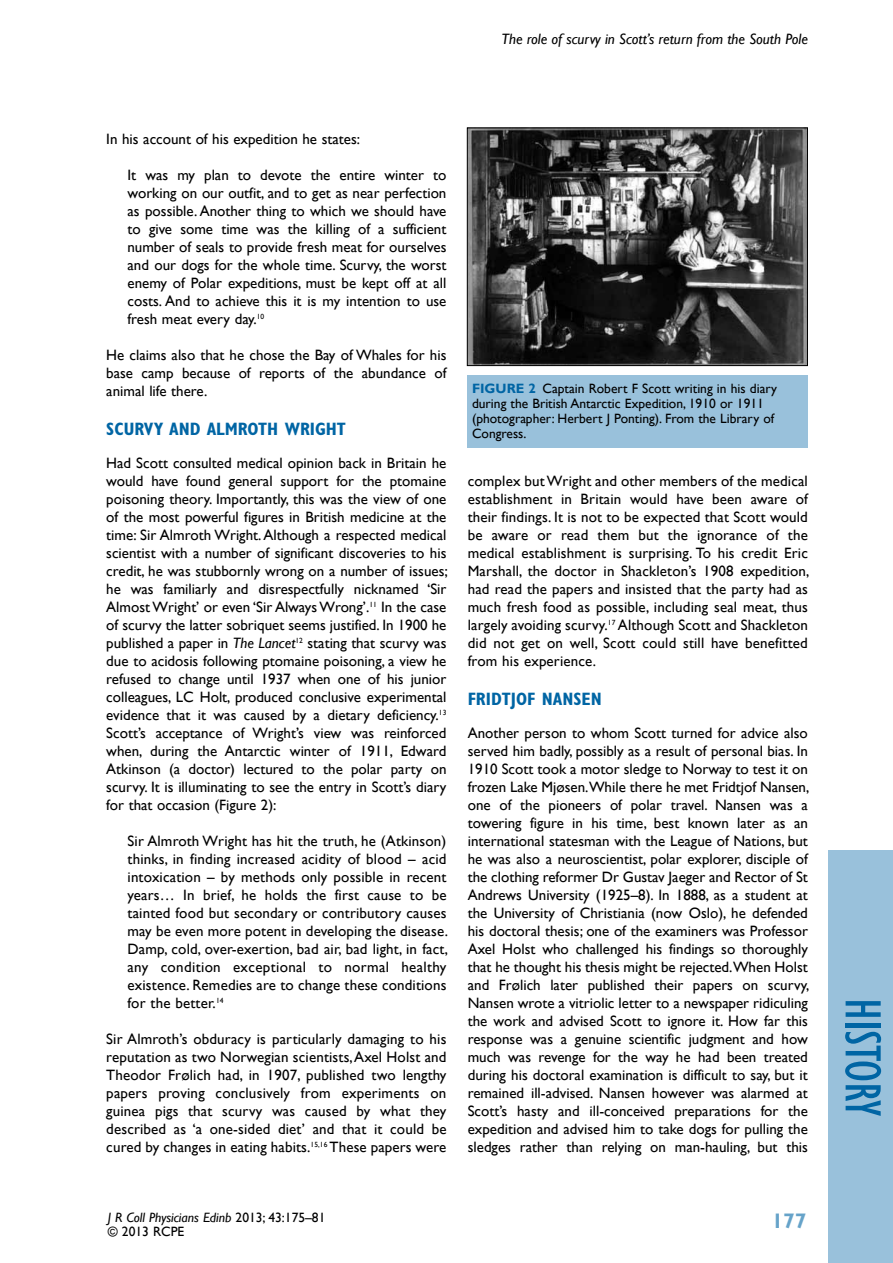
<style>
.page{position:relative;width:893px;height:1263px;background:#fff}
.page>*{position:absolute;margin:0;border:0;box-sizing:border-box;transform-origin:0 0}
.t1{font:condensed 52.5px "Gill Sans";color:#0065a4}
.t2{font:700 21px "Gill Sans";color:#66a3c9}
.t3{font:700 condensed 18px "Gill Sans";color:#0065a4}
.t4{font:15px/18px "Gill Sans";color:#000;text-align:justify}
.t5{font:italic 15px "Gill Sans";color:#000}
.t6{font:13.5px/15px "Gill Sans";color:#000}
.s1{font-style:italic}
.s2{font-weight:700;color:#0065a4}
</style>
<div class="page">
<div style="left:829px;top:850px;width:64px;height:413px;background:#99c1db"></div>
<img style="left:469px;top:130px;width:337px;height:234px">
<div style="left:467px;top:128px;width:341px;height:238px;border:1px solid #000"></div>
<div style="left:468px;top:375px;width:340px;height:72px;background:#99c1db"></div>
<p class="t5" style="left:501px;top:31px;width:308px">The role of scurvy in Scott’s return from the South Pole</p>
<p class="t4" style="left:106px;top:130px;width:255px">In his account of his expedition he states:</p>
<p class="t4" style="left:128px;top:166px;width:320px">It was my plan to devote the entire winter to working on our outfit, and to get as near perfection as possible. Another thing to which we should have to give some time was the killing of a sufficient number of seals to provide fresh meat for ourselves and our dogs for the whole time. Scurvy, the worst enemy of Polar expeditions, must be kept off at all costs. And to achieve this it is my intention to use fresh meat every day.<sup>10</sup></p>
<p class="t4" style="left:106px;top:346px;width:342px">He claims also that he chose the Bay of Whales for his base camp because of reports of the abundance of animal life there.</p>
<p class="t3" style="left:106px;top:418px;width:241px">SCURVY AND ALMROTH WRIGHT</p>
<p class="t4" style="left:106px;top:454px;width:343px">Had Scott consulted medical opinion back in Britain he would have found general support for the ptomaine poisoning theory. Importantly, this was the view of one of the most powerful figures in British medicine at the time: Sir Almroth Wright. Although a respected medical scientist with a number of significant discoveries to his credit, he was stubbornly wrong on a number of issues; he was familiarly and disrespectfully nicknamed ‘Sir Almost Wright’ or even ‘Sir Always Wrong’.<sup>11</sup> In the case of scurvy the latter sobriquet seems justified. In 1900 he published a paper in <span class="s1">The Lancet</span><sup>12</sup> stating that scurvy was due to acidosis following ptomaine poisoning, a view he refused to change until 1937 when one of his junior colleagues, LC Holt, produced conclusive experimental evidence that it was caused by a dietary deficiency.<sup>13<br></sup>Scott’s acceptance of Wright’s view was reinforced when, during the Antarctic winter of 1911, Edward Atkinson (a doctor) lectured to the polar party on scurvy. It is illuminating to see the entry in Scott’s diary for that occasion (Figure 2):</p>
<p class="t4" style="left:128px;top:832px;width:322px">Sir Almroth Wright has hit the truth, he (Atkinson) thinks, in finding increased acidity of blood – acid intoxication – by methods only possible in recent years… In brief, he holds the first cause to be tainted food but secondary or contributory causes may be even more potent in developing the disease.<br>Damp, cold, over-exertion, bad air, bad light, in fact, any condition exceptional to normal healthy existence. Remedies are to change these conditions for the better.<sup>14</sup></p>
<p class="t4" style="left:106px;top:1030px;width:342px">Sir Almroth’s obduracy is particularly damaging to his reputation as two Norwegian scientists, Axel Holst and Theodor Frølich had, in 1907, published two lengthy papers proving conclusively from experiments on guinea pigs that scurvy was caused by what they described as ‘a one-sided diet’ and that it could be cured by changes in eating habits.<sup>15,16</sup> These papers were</p>
<p class="t6" style="left:472px;top:381px;width:307px"><span class="s2">FIGURE 2</span> Captain Robert F Scott writing in his diary during the British Antarctic Expedition, 1910 or 1911 (photographer: Herbert J Ponting). From the Library of Congress.</p>
<p class="t4" style="left:468px;top:472px;width:343px">complex but Wright and other members of the medical establishment in Britain would have been aware of their findings. It is not to be expected that Scott would be aware or read them but the ignorance of the medical establishment is surprising. To his credit Eric Marshall, the doctor in Shackleton’s 1908 expedition, had read the papers and insisted that the party had as much fresh food as possible, including seal meat, thus largely avoiding scurvy.<sup>17</sup> Although Scott and Shackleton did not get on well, Scott could still have benefitted from his experience.</p>
<p class="t3" style="left:468px;top:688px;width:124px">FRIDTJOF NANSEN</p>
<p class="t4" style="left:468px;top:724px;width:343px">Another person to whom Scott turned for advice also served him badly, possibly as a result of personal bias. In 1910 Scott took a motor sledge to Norway to test it on frozen Lake Mjøsen.While there he met Fridtjof Nansen, one of the pioneers of polar travel. Nansen was a towering figure in his time, best known later as an international statesman with the League of Nations, but he was also a neuroscientist, polar explorer, disciple of the clothing reformer Dr Gustav Jaeger and Rector of St Andrews University (1925–8). In 1888, as a student at the University of Christiania (now Oslo), he defended his doctoral thesis; one of the examiners was Professor Axel Holst who challenged his findings so thoroughly that he thought his thesis might be rejected.When Holst and Frølich later published their papers on scurvy, Nansen wrote a vitriolic letter to a newspaper ridiculing the work and advised Scott to ignore it. How far this response was a genuine scientific judgment and how much was revenge for the way he had been treated during his doctoral examination is difficult to say, but it remained ill-advised. Nansen however was alarmed at Scott’s hasty and ill-conceived preparations for the expedition and advised him to take dogs for pulling the sledges rather than relying on man-hauling, but this</p>
<p class="t6" style="left:108px;top:1211px;width:219px;line-height:14px"><span class="s1">J R Coll Physicians Edinb</span> 2013; 43:175–81 © 2013 RCPE</p>
<h2 class="t2" style="left:772px;top:1208px;width:36px">177</h2>
<h1 class="t1" style="left:894px;top:998px;width:120px;rotate:90deg">history</h1>
</div>
